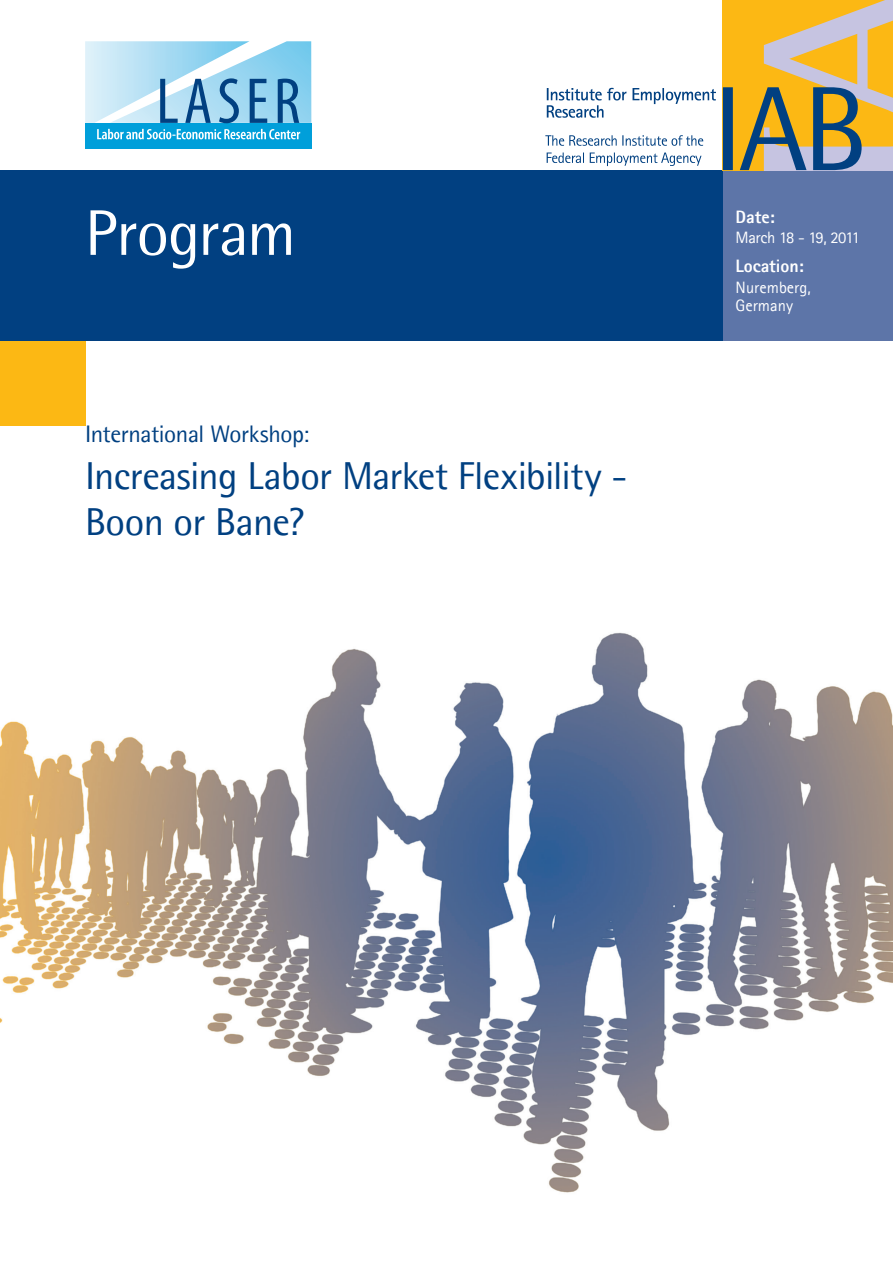
<style>
.page{position:relative;width:893px;height:1263px;background:#fff}
.page>*{position:absolute;margin:0;border:0;box-sizing:border-box;transform-origin:0 0}
.t1{font:64.5px "Agfa Rotis Semisans";letter-spacing:-.02em;color:#fff}
.t2{font:39px/46.8px "Agfa Rotis Semisans";letter-spacing:-.015em;color:#014081}
.t3{font:24px "Agfa Rotis Semisans";letter-spacing:-.015em;color:#014081}
.t4{font:800 18px "Agfa Rotis Sans Serif";letter-spacing:-.005em;color:#fff}
.t5{font:16.5px/18px "Agfa Rotis Sans Serif";color:#fff}
.t6{font:16.5px "Agfa Rotis Sans Serif";letter-spacing:-.03em;color:#fff}
</style>
<div class="page">
<div style="left:0;top:340px;width:85px;height:85px;background:#fcb814"></div>
<div style="left:723px;top:170px;width:170px;height:170px;background:#5d75a8"></div>
<div style="left:0;top:170px;width:723px;height:170px;background:#014081"></div>
<img style="left:0;top:396px;width:893px;height:797px">
<svg style="left:547px;top:88px;width:169px;height:30px"></svg>
<svg style="left:545px;top:135px;width:158px;height:11px"></svg>
<svg style="left:547px;top:153px;width:154px;height:13px"></svg>
<svg style="left:723px;top:0;width:170px;height:170px;background:#c6a859"></svg>
<div style="left:85px;top:123px;width:226px;height:26px;background:#009fda"></div>
<svg style="left:85px;top:41px;width:226px;height:82px;background:#a3d1e9"></svg>
<svg style="left:97px;top:129px;width:203px;height:10px"></svg>
<h1 class="t1" style="left:85px;top:195px;width:212px">Program</h1>
<p class="t3" style="left:85px;top:419px;width:226px">International Workshop:</p>
<p class="t2" style="left:85px;top:452px;width:544px">Increasing Labor Market Flexibility -<br>Boon or Bane?</p>
<p class="t4" style="left:736px;top:205px;width:41px">Date:</p>
<p class="t6" style="left:736px;top:228px;width:126px">March 18 - 19, 2011</p>
<p class="t4" style="left:736px;top:255px;width:70px">Location:</p>
<p class="t5" style="left:736px;top:278px;width:77px">Nuremberg,<br>Germany</p>
</div>
